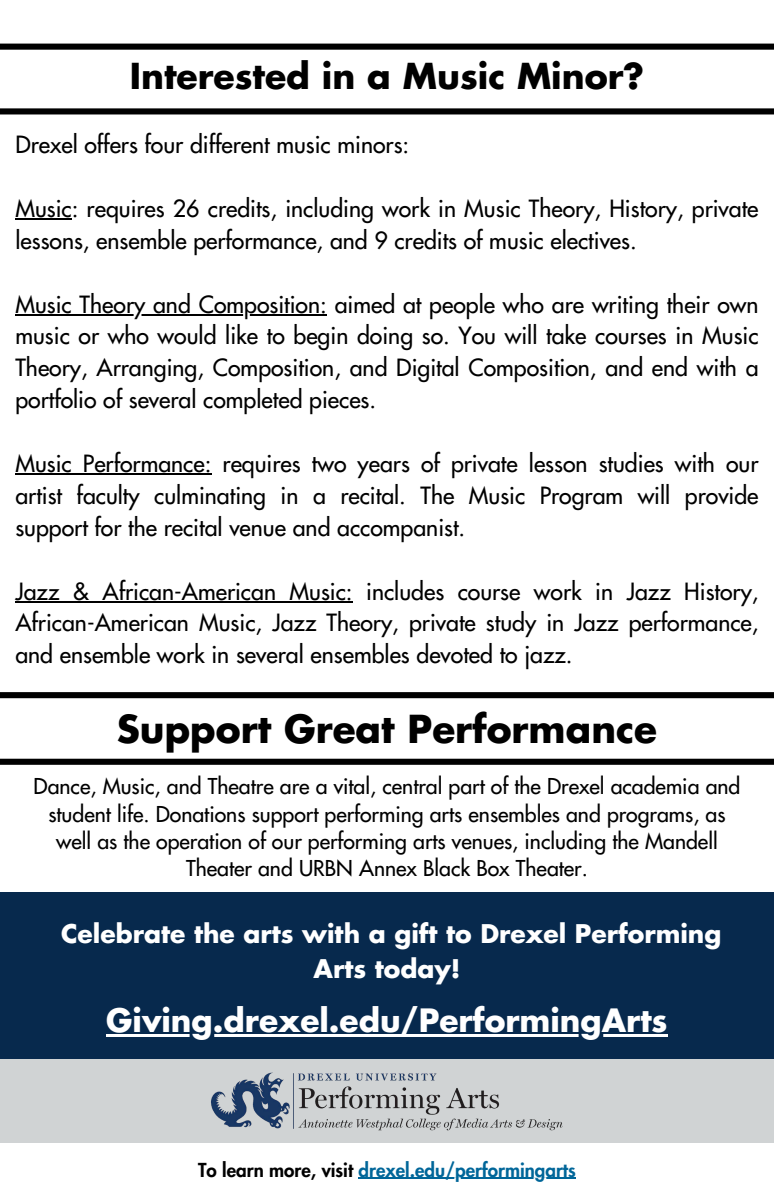
<style>
.page{position:relative;width:774px;height:1196px;background:#fff}
.page>*{position:absolute;margin:0;border:0;box-sizing:border-box;transform-origin:0 0}
.t1{font:700 37.5px "Futura Std";color:#000}
.t2{font:700 34.75px "Futura Std";color:#000}
.t3{font:700 31.25px "Futura Std";color:#fff}
.t4{font:700 25px/34.7px "Futura Std";color:#fff;text-align:center}
.t5{font:500 23.06px/31.9px "Futura Std";color:#000;text-align:justify}
.t6{font:500 21.25px/27.2px "Futura Std";color:#000;text-align:center}
.t7{font:800 18.75px "Futura Std";color:#069}
.s1{color:#000}
</style>
<div class="page">
<div style="left:0;top:44px;width:773px;height:6px;background:#000"></div>
<div style="left:0;top:108px;width:773px;height:6px;background:#000"></div>
<hr style="left:15px;top:218px;width:57px;height:2px;background:#000">
<hr style="left:15px;top:314px;width:312px;height:2px;background:#000">
<hr style="left:15px;top:473px;width:196px;height:2px;background:#000">
<hr style="left:15px;top:601px;width:337px;height:2px;background:#000">
<div style="left:0;top:692px;width:773px;height:6px;background:#000"></div>
<div style="left:0;top:892px;width:773px;height:166px;background:#07294d"></div>
<div style="left:0;top:1058px;width:773px;height:84px;background:#d0d3d4"></div>
<img style="left:211px;top:1072px;width:351px;height:57px">
<hr style="left:358px;top:1177px;width:217px;height:2px;background:#069">
<hr style="left:106px;top:1034px;width:561px;height:2px;background:#fff">
<div style="left:0;top:758px;width:773px;height:6px;background:#000"></div>
<h1 class="t2" style="left:130px;top:60px;width:516px">Interested in a Music Minor?</h1>
<h1 class="t5" style="left:15px;top:130px;width:395px">Drexel offers four different music minors:</h1>
<h3 class="t5" style="left:15px;top:193px;width:744px">Music: requires 26 credits, including work in Music Theory, History, private lessons, ensemble performance, and 9 credits of music electives.</h3>
<h3 class="t5" style="left:15px;top:289px;width:744px">Music Theory and Composition: aimed at people who are writing their own music or who would like to begin doing so. You will take courses in Music Theory, Arranging, Composition, and Digital Composition, and end with a portfolio of several completed pieces.</h3>
<h3 class="t5" style="left:15px;top:448px;width:744px">Music Performance: requires two years of private lesson studies with our artist faculty culminating in a recital. The Music Program will provide support for the recital venue and accompanist.</h3>
<h3 class="t5" style="left:15px;top:576px;width:744px">Jazz &amp; African-American Music: includes course work in Jazz History, African-American Music, Jazz Theory, private study in Jazz performance, and ensemble work in several ensembles devoted to jazz.</h3>
<h4 class="t1" style="left:117px;top:712px;width:541px">Support Great Performance</h4>
<p class="t6" style="left:34px;top:773px;width:708px">Dance, Music, and Theatre are a vital, central part of the Drexel academia and student life. Donations support performing arts ensembles and programs, as well as the operation of our performing arts venues, including the Mandell Theater and URBN Annex Black Box Theater.</p>
<p class="t4" style="left:61px;top:917px;width:661px">Celebrate the arts with a gift to Drexel Performing<br>Arts today!</p>
<p class="t3" style="left:106px;top:1006px;width:563px">Giving.drexel.edu/PerformingArts</p>
<h3 class="t7" style="left:198px;top:1160px;width:379px"><span class="s1">To learn more, visit</span> drexel.edu/performingarts</h3>
</div>
